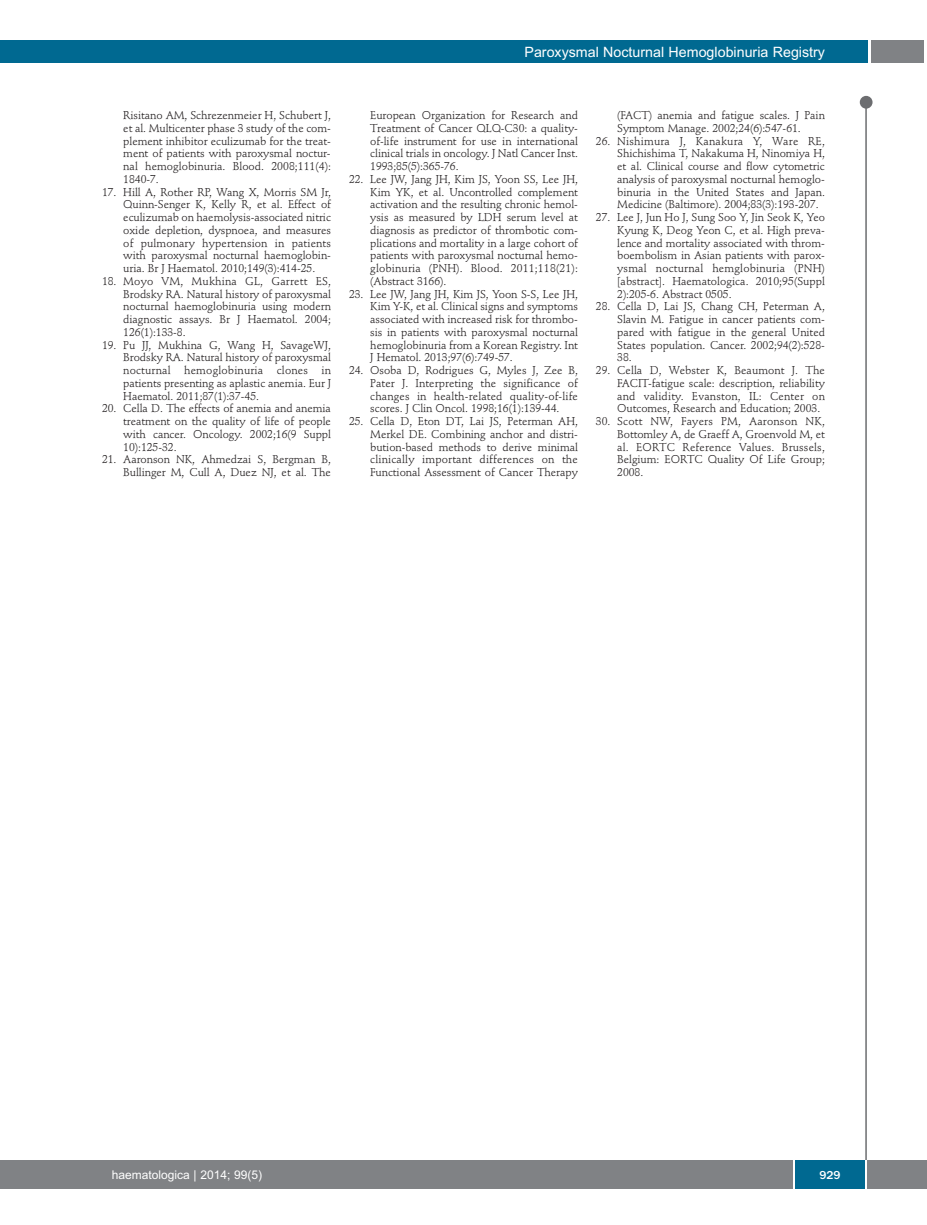
<style>
.page{position:relative;width:927px;height:1225px;background:#fff}
.page>*{position:absolute;margin:0;border:0;box-sizing:border-box;transform-origin:0 0}
.t1{font:14.25px "Arial";color:#fff}
.t2{font:12px "Arial";color:#fff}
.t3{font:500 12px "Franklin Gothic";color:#fff}
.t4{font:11.25px/12.8px "Stempel Schneidler";letter-spacing:-.005em;color:#231f20;text-align:justify}
</style>
<div class="page">
<div style="left:860px;top:96px;width:12px;height:13px;background:#6c6d70;border-radius:50%"></div>
<hr style="left:865px;top:98px;width:2px;height:1062px;background:#6c6d70">
<div style="left:871px;top:40px;width:52px;height:22px;background:#808285"></div>
<div style="left:18px;top:40px;width:849px;height:22px;background:#006991"></div>
<div style="left:17px;top:1160px;width:910px;height:28px;background:#808285"></div>
<div style="left:795px;top:1160px;width:70px;height:28px;background:#006991"></div>
<hr style="left:793px;top:1160px;width:2px;height:28px;background:#fff">
<hr style="left:865px;top:1160px;width:2px;height:28px;background:#fff">
<div style="left:0;top:40px;width:19px;height:22px;background:#006991"></div>
<div style="left:0;top:1160px;width:18px;height:28px;background:#808285"></div>
<p class="t1" style="left:524px;top:44px;width:302px">Paroxysmal Nocturnal Hemoglobinuria Registry</p>
<p class="t4" style="left:123px;top:110px;width:209px">Risitano AM, Schrezenmeier H, Schubert J, et al. Multicenter phase 3 study of the com&shy;plement inhibitor eculizumab for the treat&shy;ment of patients with paroxysmal noctur&shy;nal hemoglobinuria. Blood. 2008;111(4):<br>1840-7.</p>
<p class="t4" style="left:123px;top:186px;width:209px;text-indent:-21px">17. Hill A, Rother RP, Wang X, Morris SM Jr, Quinn-Senger K, Kelly R, et al. Effect of eculizumab on haemolysis-associated nitric oxide depletion, dyspnoea, and measures of pulmonary hypertension in patients with paroxysmal nocturnal haemoglobin&shy;uria. Br J Haematol. 2010;149(3):414-25.</p>
<p class="t4" style="left:123px;top:276px;width:209px;text-indent:-21px">18. Moyo VM, Mukhina GL, Garrett ES, Brodsky RA. Natural history of paroxysmal nocturnal haemoglobinuria using modern diagnostic assays. Br J Haematol. 2004; 126(1):133-8.</p>
<p class="t4" style="left:123px;top:339px;width:209px;text-indent:-21px">19. Pu JJ, Mukhina G, Wang H, SavageWJ, Brodsky RA. Natural history of paroxysmal nocturnal hemoglobinuria clones in patients presenting as aplastic anemia. Eur J Haematol. 2011;87(1):37-45.</p>
<p class="t4" style="left:123px;top:403px;width:209px;text-indent:-21px">20. Cella D. The effects of anemia and anemia treatment on the quality of life of people with cancer. Oncology. 2002;16(9 Suppl 10):125-32.</p>
<p class="t4" style="left:102px;top:454px;width:230px;text-align:right">21. Aaronson NK, Ahmedzai S, Bergman B,<br>Bullinger M, Cull A, Duez NJ, et al. The</p>
<p class="t4" style="left:370px;top:110px;width:209px">European Organization for Research and Treatment of Cancer QLQ-C30: a quality&shy;of-life instrument for use in international clinical trials in oncology. J Natl Cancer Inst.<br>1993;85(5):365-76.</p>
<p class="t4" style="left:370px;top:174px;width:209px;text-indent:-21px">22. Lee JW, Jang JH, Kim JS, Yoon SS, Lee JH, Kim YK, et al. Uncontrolled complement activation and the resulting chronic hemol&shy;ysis as measured by LDH serum level at diagnosis as predictor of thrombotic com&shy;plications and mortality in a large cohort of patients with paroxysmal nocturnal hemo&shy;globinuria (PNH). Blood. 2011;118(21): (Abstract 3166).</p>
<p class="t4" style="left:370px;top:288px;width:209px;text-indent:-21px">23. Lee JW, Jang JH, Kim JS, Yoon S-S, Lee JH, Kim Y-K, et al. Clinical signs and symptoms associated with increased risk for thrombo&shy;sis in patients with paroxysmal nocturnal hemoglobinuria from a Korean Registry. Int J Hematol. 2013;97(6):749-57.</p>
<p class="t4" style="left:370px;top:365px;width:209px;text-indent:-21px">24. Osoba D, Rodrigues G, Myles J, Zee B, Pater J. Interpreting the significance of changes in health-related quality-of-life scores. J Clin Oncol. 1998;16(1):139-44.</p>
<p class="t4" style="left:370px;top:416px;width:209px;text-indent:-21px">25. Cella D, Eton DT, Lai JS, Peterman AH, Merkel DE. Combining anchor and distri&shy;bution-based methods to derive minimal clinically important differences on the Functional Assessment of Cancer Therapy</p>
<p class="t4" style="left:617px;top:110px;width:209px">(FACT) anemia and fatigue scales. J Pain<br>Symptom Manage. 2002;24(6):547-61.</p>
<p class="t4" style="left:617px;top:135px;width:209px;text-indent:-21px">26. Nishimura J, Kanakura Y, Ware RE, Shichishima T, Nakakuma H, Ninomiya H, et al. Clinical course and flow cytometric analysis of paroxysmal nocturnal hemoglo&shy;binuria in the United States and Japan.<br>Medicine (Baltimore). 2004;83(3):193-207.</p>
<p class="t4" style="left:617px;top:212px;width:209px;text-indent:-21px">27. Lee J, Jun Ho J, Sung Soo Y, Jin Seok K, Yeo Kyung K, Deog Yeon C, et al. High preva&shy;lence and mortality associated with throm&shy;boembolism in Asian patients with parox&shy;ysmal nocturnal hemglobinuria (PNH) [abstract]. Haematologica. 2010;95(Suppl 2):205-6. Abstract 0505.</p>
<p class="t4" style="left:617px;top:301px;width:209px;text-indent:-21px">28. Cella D, Lai JS, Chang CH, Peterman A, Slavin M. Fatigue in cancer patients com&shy;pared with fatigue in the general United States population. Cancer. 2002;94(2):528- 38.</p>
<p class="t4" style="left:617px;top:365px;width:209px;text-indent:-21px">29. Cella D, Webster K, Beaumont J. The FACIT-fatigue scale: description, reliability and validity. Evanston, IL: Center on Outcomes, Research and Education; 2003.</p>
<p class="t4" style="left:617px;top:416px;width:209px;text-indent:-21px">30. Scott NW, Fayers PM, Aaronson NK, Bottomley A, de Graeff A, Groenvold M, et al. EORTC Reference Values. Brussels, Belgium: EORTC Quality Of Life Group; 2008.</p>
<p class="t2" style="left:112px;top:1167px;width:152px">haematologica | 2014; 99(5)</p>
<p class="t3" style="left:819px;top:1167px;width:23px">929</p>
</div>
